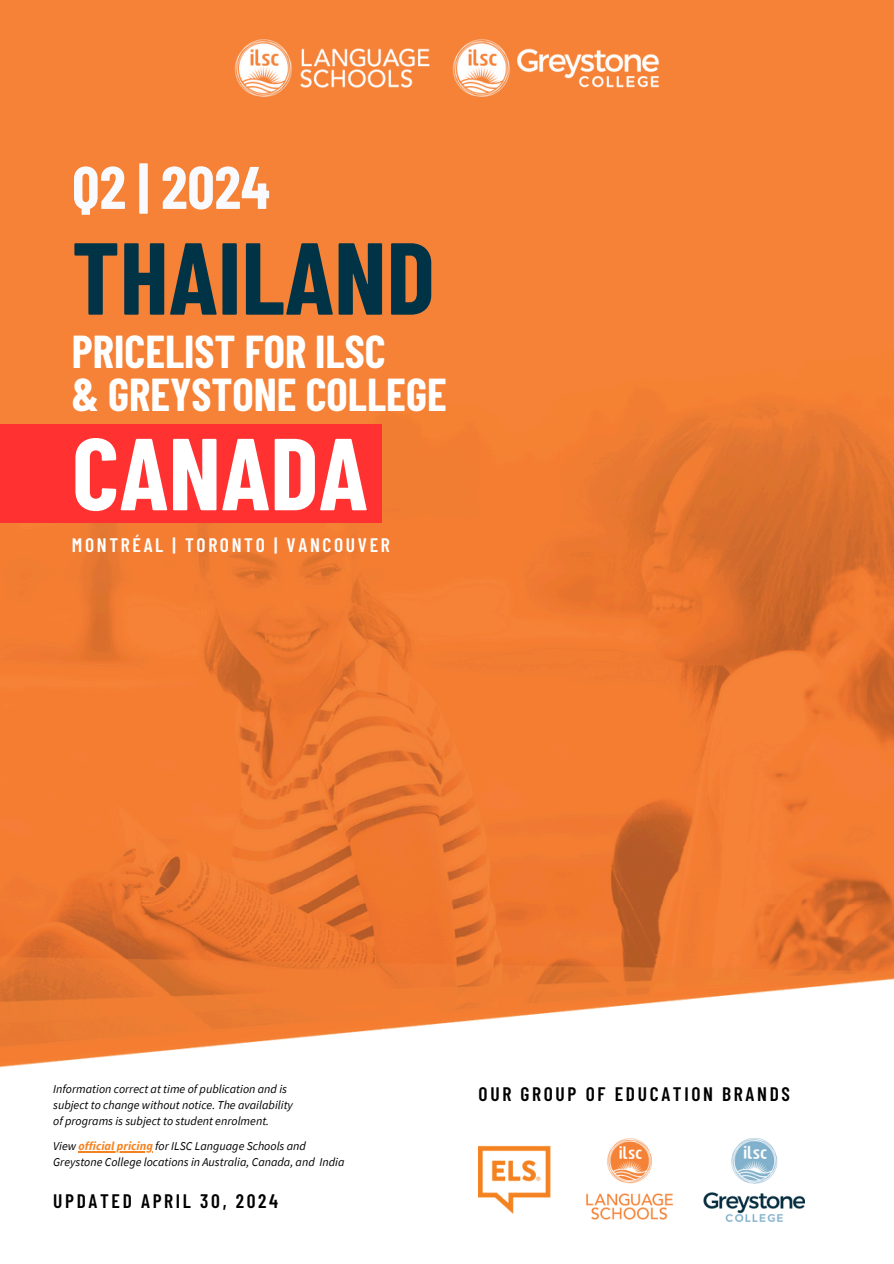
<style>
.page{position:relative;width:894px;height:1264px;background:#fff}
.page>*{position:absolute;margin:0;border:0;box-sizing:border-box;transform-origin:0 0}
.t1{font:700 102px "Barlow Condensed";color:#003346}
.t2{font:700 102px "Barlow Condensed";color:#fff}
.t3{font:700 60px "Barlow Condensed";color:#f9fafd}
.t4{font:700 45px/42.8px "Barlow Condensed";color:#fff}
.t5{font:600 19.5px "Barlow Condensed";letter-spacing:.135em;color:#000}
.t6{font:600 19.5px "Barlow Condensed";letter-spacing:.135em;color:#fff}
.t7{font:italic 12px/16px "Source Sans Pro";color:#000}
.s1{font-weight:700;color:#f58220}
</style>
<div class="page">
<img style="left:0;top:0;width:893px;height:1068px">
<img style="left:478px;top:1138px;width:325px;height:83px">
<img style="left:222px;top:33px;width:449px;height:70px">
<div style="left:0;top:424px;width:381px;height:99px;background:#ff3131"></div>
<hr style="left:79px;top:1151px;width:74px;height:1px;background:#f58220">
<p class="t3" style="left:72px;top:149px;width:199px">Q2 | 2024</p>
<h4 class="t1" style="left:72px;top:213px;width:364px">THAILAND</h4>
<p class="t4" style="left:72px;top:329px;width:376px">PRICELIST FOR ILSC<br>&amp; GREYSTONE COLLEGE</p>
<h4 class="t2" style="left:72px;top:408px;width:297px">CANADA</h4>
<h1 class="t6" style="left:72px;top:532px;width:319px">MONTRÉAL | TORONTO | VANCOUVER</h1>
<h3 class="t7" style="left:53px;top:1080px;width:241px">Information correct at time of publication and is subject to change without notice. The availability of programs is subject to student enrolment.</h3>
<h1 class="t7" style="left:53px;top:1137px;width:254px">View <span class="s1">official pricing</span> for ILSC Language Schools and</h1>
<h4 class="t7" style="left:53px;top:1153px;width:293px">Greystone College locations in Australia, Canada, and India</h4>
<h3 class="t5" style="left:53px;top:1188px;width:226px">UPDATED APRIL 30, 2024</h3>
<p class="t5" style="left:478px;top:1081px;width:313px">OUR GROUP OF EDUCATION BRANDS</p>
</div>
